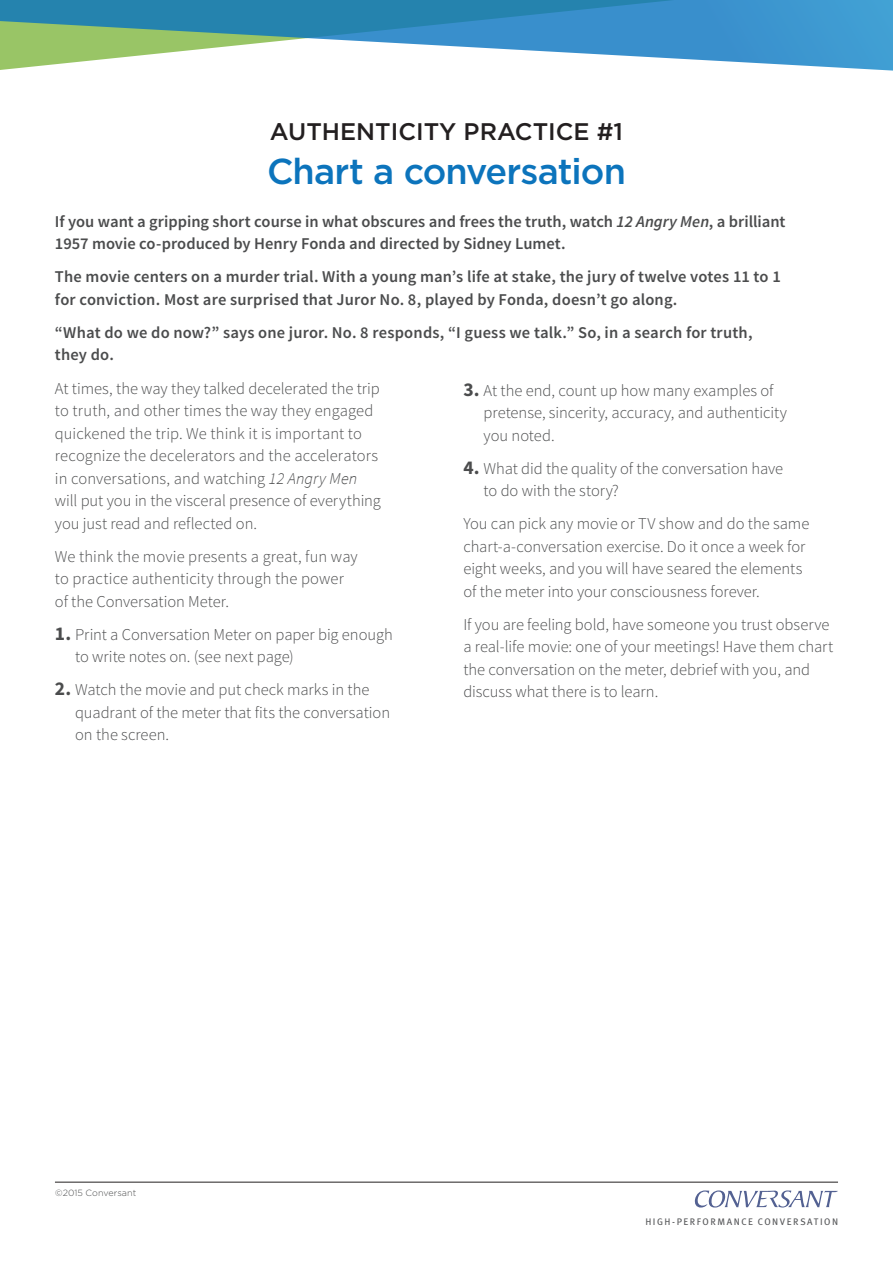
<style>
.page{position:relative;width:893px;height:1263px;background:#fff}
.page>*{position:absolute;margin:0;border:0;box-sizing:border-box;transform-origin:0 0}
.t1{font:500 36px "Gotham";letter-spacing:-.025em;color:#0c74bc}
.t2{font:500 24px "Gotham";color:#231f20}
.t3{font:300 16.5px/22.5px "Source Sans Pro";color:#4b4c4d}
.t4{font:600 16.5px/22.5px "Source Sans Pro";letter-spacing:.005em;color:#4b4c4d}
.t5{font:9.45px "Meta Plus";letter-spacing:.155em;color:#57585a}
.t6{font:300 9px "Gotham";letter-spacing:.01em;color:#4b4c4d}
.s1{font-style:italic}
.s2{font-weight:700;font-size:19.5px}
</style>
<div class="page">
<hr style="left:55px;top:1182px;width:783px;height:1px;background:#231f20">
<svg style="left:0;top:0;width:893px;height:71px"></svg>
<svg style="left:694px;top:1190px;width:144px;height:17px"></svg>
<p class="t2" style="left:270px;top:118px;width:355px">AUTHENTICITY PRACTICE #1</p>
<p class="t1" style="left:267px;top:151px;width:360px">Chart a conversation</p>
<p class="t4" style="left:55px;top:210px;width:732px">If you want a gripping short course in what obscures and frees the truth, watch <span class="s1">12 Angry Men</span>, a brilliant<br>1957 movie co-produced by Henry Fonda and directed by Sidney Lumet.</p>
<p class="t4" style="left:55px;top:266px;width:727px">The movie centers on a murder trial. With a young man’s life at stake, the jury of twelve votes 11 to 1 for conviction. Most are surprised that Juror No. 8, played by Fonda, doesn’t go along.</p>
<p class="t4" style="left:55px;top:321px;width:699px">“What do we do now?” says one juror. No. 8 responds, “I guess we talk.” So, in a search for truth, they do.</p>
<p class="t3" style="left:55px;top:377px;width:327px">At times, the way they talked decelerated the trip to truth, and other times the way they engaged quickened the trip. We think it is important to recognize the decelerators and the accelerators in conversations, and watching <span class="s1">12 Angry Men </span>will put you in the visceral presence of everything you just read and reflected on.</p>
<p class="t3" style="left:55px;top:545px;width:304px">We think the movie presents a great, fun way to practice authenticity through the power of the Conversation Meter.</p>
<p class="t3" style="left:75px;top:623px;width:319px;text-indent:-20px"><span class="s2">1.</span> Print a Conversation Meter on paper big enough to write notes on. (see next page)</p>
<p class="t3" style="left:75px;top:678px;width:316px;text-indent:-20px"><span class="s2">2.</span> Watch the movie and put check marks in the quadrant of the meter that fits the conversation on the screen.</p>
<p class="t3" style="left:484px;top:379px;width:305px;text-indent:-20px"><span class="s2">3.</span> At the end, count up how many examples of pretense, sincerity, accuracy, and authenticity you noted.</p>
<p class="t3" style="left:484px;top:457px;width:301px;text-indent:-20px"><span class="s2">4.</span> What did the quality of the conversation have to do with the story?</p>
<p class="t3" style="left:463px;top:513px;width:347px">You can pick any movie or TV show and do the same chart-a-conversation exercise. Do it once a week for eight weeks, and you will have seared the elements of the meter into your consciousness forever.</p>
<p class="t3" style="left:463px;top:613px;width:371px">If you are feeling bold, have someone you trust observe a real-life movie: one of your meetings! Have them chart the conversation on the meter, debrief with you, and discuss what there is to learn.</p>
<p class="t6" style="left:55px;top:1187px;width:83px">©2015 Conversant</p>
<p class="t5" style="left:645px;top:1216px;width:194px">HIGH-PERFORMANCE CONVERSATION</p>
</div>
